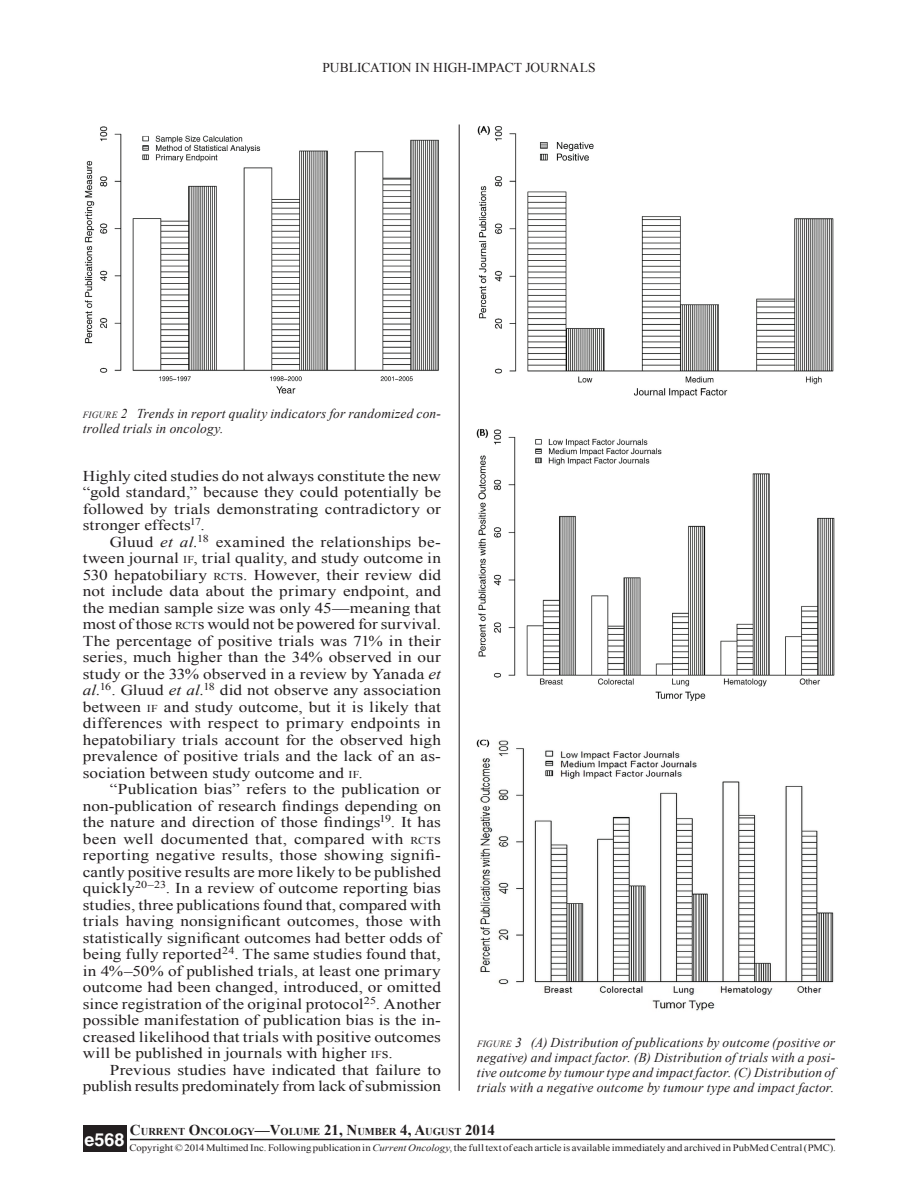
<style>
.page{position:relative;width:918px;height:1188px;background:#fff}
.page>*{position:absolute;margin:0;border:0;box-sizing:border-box;transform-origin:0 0}
.t1{font:700 18px "Helvetica";color:#fff}
.t2{font:15px/16.5px "Times New Roman";letter-spacing:.005em;color:#231f20;text-align:justify;scale:1.15 1}
.t3{font:italic 13.5px/15px "Times New Roman";letter-spacing:.01em;color:#231f20}
.t4{font:13.5px "Times New Roman";letter-spacing:-.005em;color:#231f20}
.t5{font:700 10.5px "Times New Roman";color:#231f20}
.t6{font:9.75px "Times New Roman";color:#231f20;scale:1.1 1}
.s1{font-size:9.45px}
.s2{font-style:inherit}
.s3{font-style:italic}
.s4{font-size:10.5px}
.s5{font-size:15px}
</style>
<div class="page">
<div style="left:83px;top:1125px;width:43px;height:27px;background:#231f20"></div>
<hr style="left:130px;top:1139px;width:705px;height:1px;background:#231f20">
<hr style="left:459px;top:124px;width:1px;height:967px;background:#231f20">
<img style="left:84px;top:126px;width:355px;height:268px">
<img style="left:477px;top:126px;width:357px;height:272px">
<img style="left:476px;top:429px;width:359px;height:272px">
<img style="left:476px;top:739px;width:358px;height:272px">
<p class="t4" style="left:322px;top:59px;width:275px">PUBLICATION IN HIGH-IMPACT JOURNALS</p>
<p class="t3" style="left:83px;top:406px;width:360px"><span class="s1">FIGURE</span> <span class="s2">2</span> Trends in report quality indicators for randomized con&shy;trolled trials in oncology.</p>
<p class="t2" style="left:83px;top:467px;width:313px">Highly cited studies do not always constitute the new “gold standard,” because they could potentially be followed by trials demonstrating contradictory or stronger effects<sup>17</sup>.</p>
<p class="t2" style="left:83px;top:533px;width:313px;text-indent:27px">Gluud <span class="s3">et al.</span><sup>18</sup> examined the relationships be&shy;tween journal <span class="s4">IF</span>, trial quality, and study outcome in 530 hepatobiliary <span class="s4">RCT</span>s. However, their review did not include data about the primary endpoint, and the median sample size was only 45—meaning that most of those <span class="s4">RCT</span>s would not be powered for survival.<br>The percentage of positive trials was 71% in their series, much higher than the 34% observed in our study or the 33% observed in a review by Yanada <span class="s3">et al.</span><sup>16</sup>. Gluud <span class="s3">et al.</span><sup>18</sup> did not observe any association between <span class="s4">IF</span> and study outcome, but it is likely that differences with respect to primary endpoints in hepatobiliary trials account for the observed high prevalence of positive trials and the lack of an as&shy;sociation between study outcome and <span class="s4">IF</span>.</p>
<p class="t2" style="left:83px;top:781px;width:313px;text-indent:27px">“Publication bias” refers to the publication or non-publication of research findings depending on the nature and direction of those findings<sup>19</sup>. It has been well documented that, compared with <span class="s4">RCT</span>s reporting negative results, those showing signifi&shy;cantly positive results are more likely to be published quickly<sup>20–23</sup>. In a review of outcome reporting bias studies, three publications found that, compared with trials having nonsignificant outcomes, those with statistically significant outcomes had better odds of being fully reported<sup>24</sup>. The same studies found that, in 4%–50% of published trials, at least one primary outcome had been changed, introduced, or omitted since registration of the original protocol<sup>25</sup>. Another possible manifestation of publication bias is the in&shy;creased likelihood that trials with positive outcomes will be published in journals with higher <span class="s4">IF</span>s.</p>
<p class="t2" style="left:83px;top:1061px;width:313px;text-align:right">Previous studies have indicated that failure to publish results predominately from lack of submission</p>
<p class="t3" style="left:477px;top:1035px;width:360px;text-align:justify"><span class="s1">FIGURE</span> <span class="s2">3</span> (A) Distribution of publications by outcome (positive or negative) and impact factor. (B) Distribution of trials with a posi&shy;tive outcome by tumour type and impact factor. (C) Distribution of trials with a negative outcome by tumour type and impact factor.</p>
<p class="t5" style="left:130px;top:1124px;width:367px"><span class="s5">C</span>URRENT <span class="s5">O</span>NCOLOGY<span class="s5">—V</span>OLUME <span class="s5">21, N</span>UMBER <span class="s5">4, A</span>UGUST <span class="s5">2014</span></p>
<p class="t6" style="left:129px;top:1141px;width:644px">Copyright © 2014 Multimed Inc. Following publication in <span class="s3">Current Oncology</span>, the full text of each article is available immediately and archived in PubMed Central (PMC).</p>
<p class="t1" style="left:85px;top:1128px;width:42px">e568</p>
</div>
